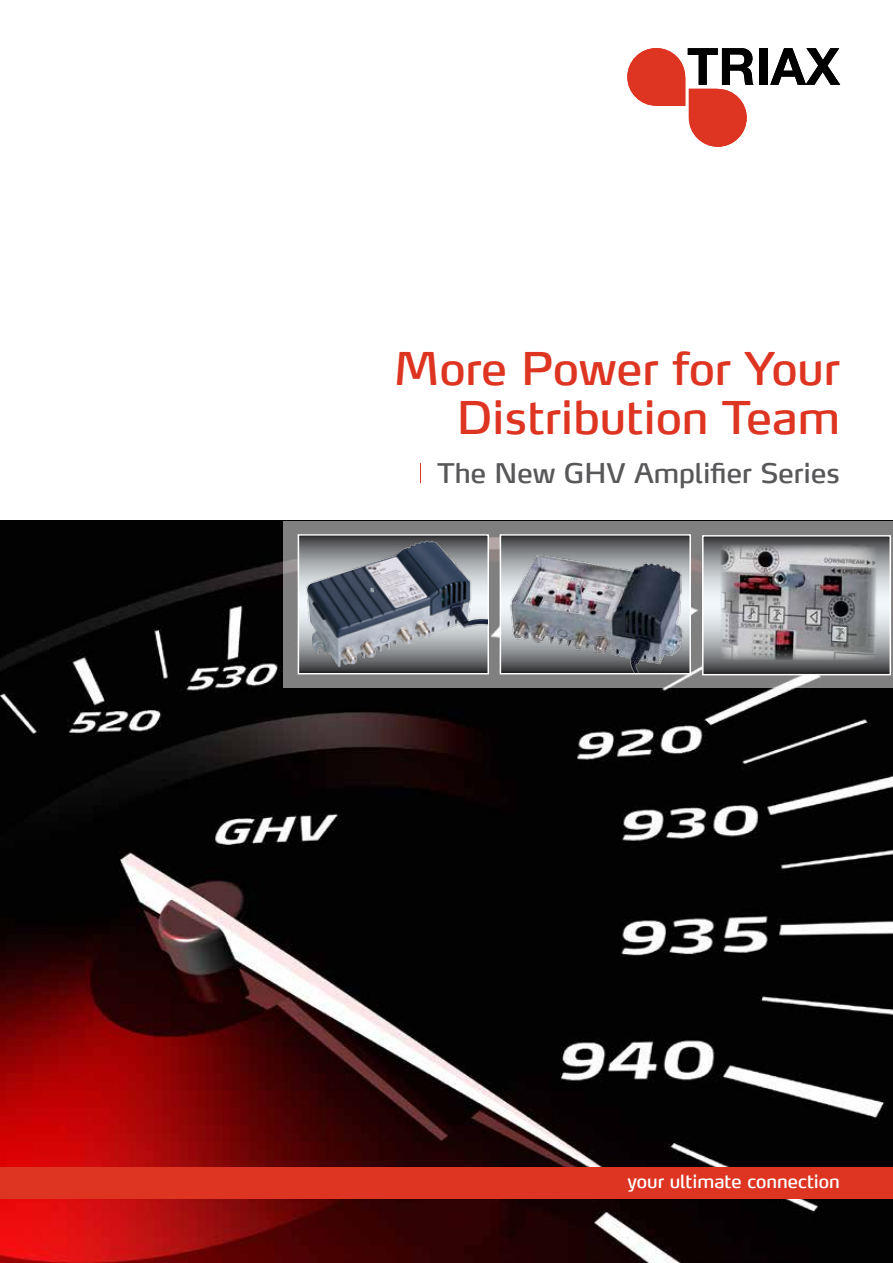
<style>
.page{position:relative;width:893px;height:1263px;background:#fff}
.page>*{position:absolute;margin:0;border:0;box-sizing:border-box;transform-origin:0 0}
.t1{font:45px/49.5px "Max";color:#dd3521;text-align:right}
.t2{font:27px "Max";color:#58585a}
.t3{font:18px "Max";color:#fff}
</style>
<div class="page">
<img style="left:0;top:520px;width:893px;height:743px">
<div style="left:0;top:1167px;width:893px;height:32px;background:#dd3521"></div>
<svg style="left:627px;top:48px;width:126px;height:99px"></svg>
<div style="left:759px;top:48px;width:8px;height:37px;background:#000"></div>
<svg style="left:770px;top:48px;width:70px;height:37px"></svg>
<svg style="left:284px;top:521px;width:609px;height:167px;background:#858585"></svg>
<svg style="left:705px;top:538px;width:183px;height:134px;background:#848789"></svg>
<div style="left:702px;top:535px;width:189px;height:140px;border:2px solid #fff"></div>
<div style="left:298px;top:535px;width:190px;height:139px;background:linear-gradient(to right,#3e3f41,#3e3f41)"></div>
<div style="left:298px;top:534px;width:191px;height:140px;border:2px solid #fff"></div>
<svg style="left:503px;top:537px;width:185px;height:134px;background:#6b6d6f"></svg>
<div style="left:500px;top:534px;width:191px;height:140px;border:2px solid #fff"></div>
<svg style="left:420px;top:463px;width:1px;height:20px"></svg>
<img style="left:300px;top:538px;width:188px;height:129px">
<img style="left:718px;top:542px;width:162px;height:122px">
<img style="left:505px;top:554px;width:182px;height:118px">
<p class="t1" style="left:394px;top:343px;width:447px">More Power for Your<br>Distribution Team</p>
<p class="t2" style="left:438px;top:456px;width:404px">The New GHV Amplifier Series</p>
<p class="t3" style="left:627px;top:1170px;width:214px">your ultimate connection</p>
</div>
